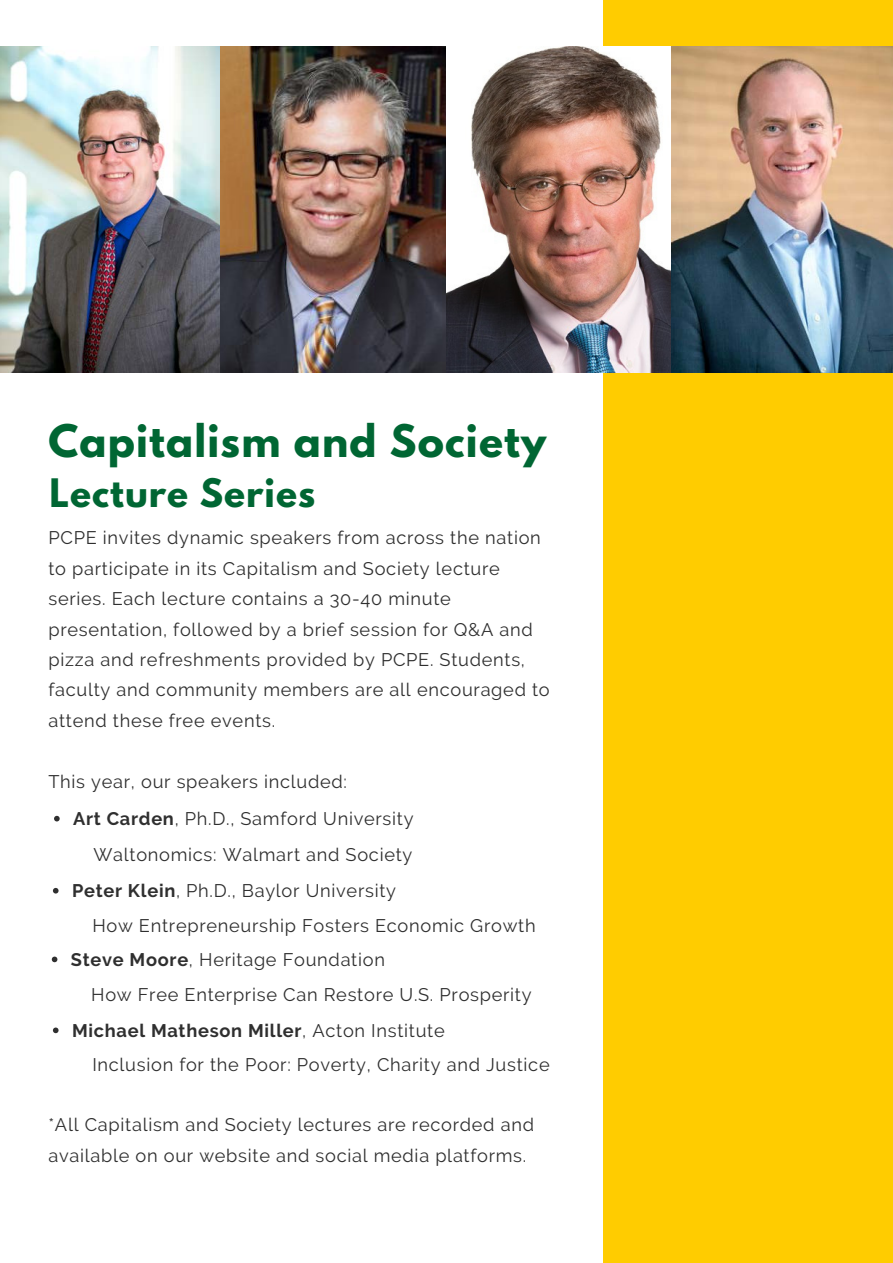
<style>
.page{position:relative;width:893px;height:1263px;background:#fff}
.page>*{position:absolute;margin:0;border:0;box-sizing:border-box;transform-origin:0 0}
.t1{font:700 39.75px "League Spartan";letter-spacing:.03em;color:#063}
.t2{font:700 34.8px "League Spartan";letter-spacing:.03em;color:#063}
.t3{font:18.15px/30.5px "Raleway";letter-spacing:.04em;color:#2f2f2f}
.t4{font:700 18.15px "Raleway";letter-spacing:.04em;color:#2f2f2f}
.s1{font-weight:700}
.s2{font-weight:400}
</style>
<div class="page">
<div style="left:604px;top:0;width:289px;height:1263px;background:#fc0"></div>
<img style="left:0;top:46px;width:893px;height:327px">
<svg style="left:54px;top:816px;width:6px;height:5px"></svg>
<svg style="left:53px;top:888px;width:6px;height:5px"></svg>
<svg style="left:52px;top:956px;width:5px;height:6px"></svg>
<svg style="left:53px;top:1027px;width:6px;height:6px"></svg>
<h1 class="t1" style="left:48px;top:421px;width:499px">Capitalism and Society</h1>
<h2 class="t2" style="left:50px;top:475px;width:267px">Lecture Series</h2>
<p class="t3" style="left:48px;top:523px;width:503px">PCPE invites dynamic speakers from across the nation to participate in its Capitalism and Society lecture series. Each lecture contains a 30-40 minute presentation, followed by a brief session for Q&amp;A and pizza and refreshments provided by PCPE. Students, faculty and community members are all encouraged to attend these free events.</p>
<p class="t3" style="left:48px;top:766px;width:300px">This year, our speakers included:</p>
<p class="t3" style="left:73px;top:803px;width:342px"><span class="s1">Art Carden</span>, Ph.D., Samford University</p>
<p class="t3" style="left:93px;top:839px;width:320px">Waltonomics: Walmart and Society</p>
<p class="t3" style="left:72px;top:875px;width:325px"><span class="s1">Peter Klein</span>, Ph.D., Baylor University</p>
<p class="t3" style="left:92px;top:910px;width:445px">How Entrepreneurship Fosters Economic Growth</p>
<p class="t3" style="left:71px;top:944px;width:316px"><span class="s1">Steve Moore</span>, Heritage Foundation</p>
<p class="t3" style="left:91px;top:979px;width:442px">How Free Enterprise Can Restore U.S. Prosperity</p>
<p class="t4" style="left:72px;top:1019px;width:374px">Michael Matheson Miller<span class="s2">, Acton Institute</span></p>
<p class="t3" style="left:92px;top:1050px;width:459px">Inclusion for the Poor: Poverty, Charity and Justice</p>
<p class="t3" style="left:48px;top:1109px;width:487px">*All Capitalism and Society lectures are recorded and available on our website and social media platforms.</p>
</div>
